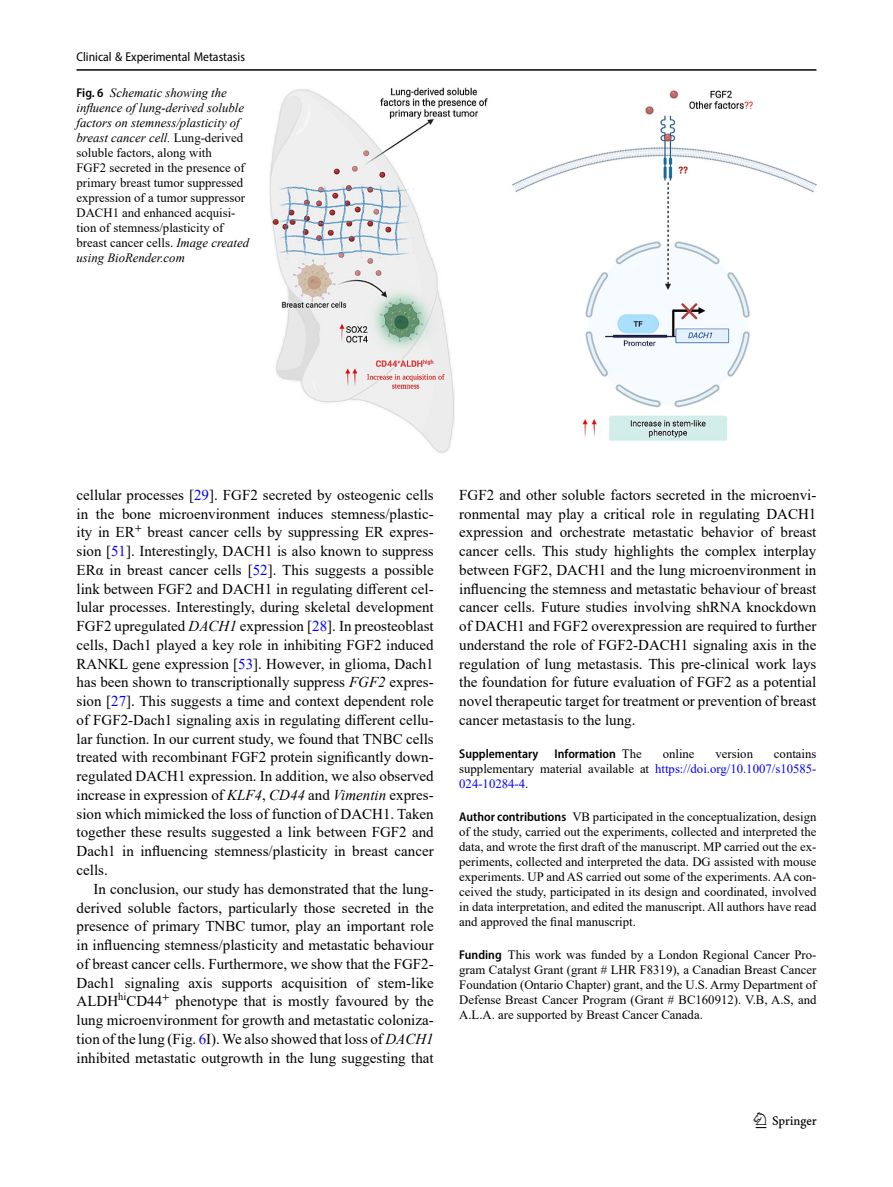
<style>
.page{position:relative;width:893px;height:1187px;background:#fff}
.page>*{position:absolute;margin:0;border:0;box-sizing:border-box;transform-origin:0 0}
.t1{font:22.5px "Springnew";color:#000}
.Body_Text_Indent{font:15px/18.8px "Times New Roman";color:#000;text-align:justify}
.Author_Contribution{font:12.75px/15px "Times New Roman";color:#000;text-align:justify}
.Figure_Caption_Side{font:12.75px/15px "Times New Roman";color:#000}
.Funding{font:12.75px/15px "Times New Roman";color:#000;text-align:justify}
.Article_Note_ESM{font:12.75px/15px "Times New Roman";color:#00f;text-align:justify}
.t2{font:semi-condensed 12.75px "Myriad Pro";color:#000}
.Article_Note_ESM-2{font:600 semi-condensed 12.75px "Myriad Pro";color:#000}
.Article_Note_ESM-3{font:12.75px "Times New Roman";color:#000}
.s1{font-family:"Myriad Pro";font-weight:600;font-stretch:semi-condensed}
.s2{font-style:italic}
.s3{color:#00f}
.s4{font-family:"Times New Roman";font-weight:400;font-stretch:normal}
.s5{color:#000}
</style>
<div class="page">
<hr style="left:77px;top:69px;width:739px;height:2px;background:#000">
<img style="left:269px;top:87px;width:547px;height:366px">
<p class="t2" style="left:77px;top:49px;width:170px">Clinical &amp; Experimental Metastasis</p>
<p class="Figure_Caption_Side" style="left:77px;top:84px;width:174px"><span class="s1">Fig. 6</span> <span class="s2">Schematic showing the influence of lung-derived soluble factors on stemness/plasticity of breast cancer cell.</span> Lung-derived soluble factors, along with<br>FGF2 secreted in the presence of primary breast tumor suppressed expression of a tumor suppressor<br>DACH1 and enhanced acquisi&shy;tion of stemness/plasticity of breast cancer cells. <span class="s2">Image created using BioRender.com</span></p>
<p class="Body_Text_Indent" style="left:77px;top:485px;width:359px">cellular processes [<span class="s3">29</span>]. FGF2 secreted by osteogenic cells in the bone microenvironment induces stemness/plastic&shy;ity in ER<sup>+</sup> breast cancer cells by suppressing ER expres&shy;sion [<span class="s3">51</span>]. Interestingly, DACH1 is also known to suppress ERα in breast cancer cells [<span class="s3">52</span>]. This suggests a possible link between FGF2 and DACH1 in regulating different cel&shy;lular processes. Interestingly, during skeletal development FGF2 upregulated <span class="s2">DACH1</span> expression [<span class="s3">28</span>]. In preosteoblast cells, Dach1 played a key role in inhibiting FGF2 induced RANKL gene expression [<span class="s3">53</span>]. However, in glioma, Dach1 has been shown to transcriptionally suppress <span class="s2">FGF2</span> expres&shy;sion [<span class="s3">27</span>]. This suggests a time and context dependent role of FGF2-Dach1 signaling axis in regulating different cellu&shy;lar function. In our current study, we found that TNBC cells treated with recombinant FGF2 protein significantly down&shy;regulated DACH1 expression. In addition, we also observed increase in expression of <span class="s2">KLF4</span>, <span class="s2">CD44</span> and <span class="s2">Vimentin</span> expres&shy;sion which mimicked the loss of function of DACH1. Taken together these results suggested a link between FGF2 and Dach1 in influencing stemness/plasticity in breast cancer cells.</p>
<p class="Body_Text_Indent" style="left:77px;top:878px;width:359px;text-indent:17px">In conclusion, our study has demonstrated that the lung&shy;derived soluble factors, particularly those secreted in the presence of primary TNBC tumor, play an important role in influencing stemness/plasticity and metastatic behaviour of breast cancer cells. Furthermore, we show that the FGF2- Dach1 signaling axis supports acquisition of stem-like ALDH<sup>hi</sup>CD44<sup>+</sup> phenotype that is mostly favoured by the lung microenvironment for growth and metastatic coloniza&shy;tion of the lung (Fig. <span class="s3">6</span>I). We also showed that loss of <span class="s2">DACH1 </span>inhibited metastatic outgrowth in the lung suggesting that</p>
<p class="Body_Text_Indent" style="left:459px;top:485px;width:359px">FGF2 and other soluble factors secreted in the microenvi&shy;ronmental may play a critical role in regulating DACH1 expression and orchestrate metastatic behavior of breast cancer cells. This study highlights the complex interplay between FGF2, DACH1 and the lung microenvironment in influencing the stemness and metastatic behaviour of breast cancer cells. Future studies involving shRNA knockdown of DACH1 and FGF2 overexpression are required to further understand the role of FGF2-DACH1 signaling axis in the regulation of lung metastasis. This pre-clinical work lays the foundation for future evaluation of FGF2 as a potential novel therapeutic target for treatment or prevention of breast cancer metastasis to the lung.</p>
<p class="Article_Note_ESM-2" style="left:459px;top:745px;width:81px">Supplementary</p>
<p class="Article_Note_ESM-2" style="left:555px;top:745px;width:89px">Information <span class="s4">The</span></p>
<p class="Article_Note_ESM-3" style="left:663px;top:744px;width:33px">online</p>
<p class="Article_Note_ESM-3" style="left:715px;top:744px;width:39px">version</p>
<p class="Article_Note_ESM" style="left:459px;top:745px;width:359px;text-indent:315px"><span class="s5">contains supplementary material available at</span> https://doi.org/10.1007/s10585- 024-10284-4<span class="s5">.</span></p>
<p class="Author_Contribution" style="left:459px;top:808px;width:359px"><span class="s1">Author contributions</span> VB participated in the conceptualization, design of the study, carried out the experiments, collected and interpreted the data, and wrote the first draft of the manuscript. MP carried out the ex&shy;periments, collected and interpreted the data. DG assisted with mouse experiments. UP and AS carried out some of the experiments. AA con&shy;ceived the study, participated in its design and coordinated, involved in data interpretation, and edited the manuscript. All authors have read and approved the final manuscript.</p>
<p class="Funding" style="left:459px;top:946px;width:359px"><span class="s1">Funding</span> This work was funded by a London Regional Cancer Pro&shy;gram Catalyst Grant (grant # LHR F8319), a Canadian Breast Cancer Foundation (Ontario Chapter) grant, and the U.S. Army Department of Defense Breast Cancer Program (Grant # BC160912). V.B, A.S, and A.L.A. are supported by Breast Cancer Canada.</p>
<h1 class="t1" style="left:756px;top:1107px;width:63px">1 3</h1>
</div>
